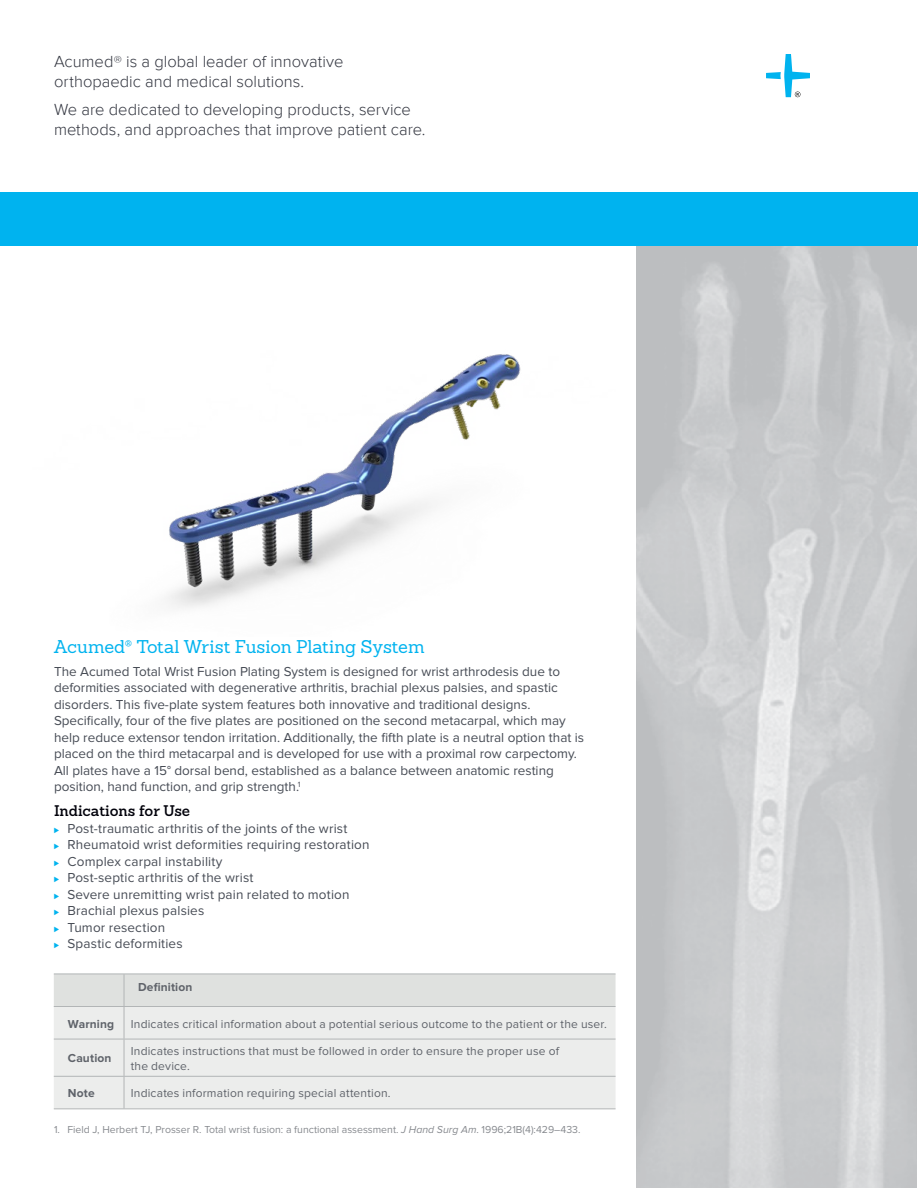
<style>
.page{position:relative;width:918px;height:1188px;background:#fff}
.page>*{position:absolute;margin:0;border:0;box-sizing:border-box;transform-origin:0 0}
.t1{font:18px "Sanchez Slab";letter-spacing:.005em;color:#00b3ef}
.t2{font:300 16.5px/19.5px "Proxima Nova";color:#343741}
.t3{font:600 15px "Sanchez Slab";color:#00000a}
.t4{font:13.5px/16.5px "Proxima Nova";color:#474c55}
.t5{font:12px/14.2px "Proxima Nova";letter-spacing:.015em;color:#5f636a}
.t6{font:700 12px "Proxima Nova";letter-spacing:.01em;color:#5f636a}
.t7{font:10.5px "Proxima Nova";color:#878a8f}
.s1{font-size:9px;color:#00b3ef}
.s2{font-style:italic}
</style>
<div class="page">
<svg style="left:766px;top:54px;width:44px;height:43px"></svg>
<img style="left:166px;top:354px;width:355px;height:254px">
<div style="left:0;top:192px;width:918px;height:54px;background:#00b3ef"></div>
<div style="left:54px;top:975px;width:562px;height:31px;background:#dfe1df"></div>
<div style="left:54px;top:1007px;width:562px;height:101px;background:#ecedec"></div>
<hr style="left:124px;top:1007px;width:1px;height:32px;background:#b2b5b6">
<hr style="left:54px;top:1039px;width:70px;height:1px;background:#b2b5b6">
<hr style="left:124px;top:1039px;width:492px;height:1px;background:#b2b5b6">
<hr style="left:124px;top:1039px;width:1px;height:37px;background:#b2b5b6">
<hr style="left:54px;top:1076px;width:70px;height:1px;background:#b2b5b6">
<hr style="left:124px;top:1076px;width:492px;height:1px;background:#b2b5b6">
<hr style="left:124px;top:1077px;width:1px;height:31px;background:#b2b5b6">
<hr style="left:54px;top:1108px;width:70px;height:1px;background:#b2b5b6">
<hr style="left:124px;top:1108px;width:492px;height:1px;background:#b2b5b6">
<hr style="left:54px;top:974px;width:70px;height:1px;background:#b2b5b6">
<hr style="left:124px;top:974px;width:492px;height:1px;background:#b2b5b6">
<hr style="left:124px;top:974px;width:1px;height:32px;background:#b2b5b6">
<hr style="left:54px;top:1006px;width:70px;height:1px;background:#b2b5b6">
<hr style="left:124px;top:1006px;width:492px;height:1px;background:#b2b5b6">
<p class="t2" style="left:54px;top:52px;width:291px">Acumed® is a global leader of innovative orthopaedic and medical solutions.</p>
<p class="t2" style="left:54px;top:100px;width:373px">We are dedicated to developing products, service methods, and approaches that improve patient care.</p>
<h1 class="t1" style="left:54px;top:635px;width:372px">Acumed<sup>®</sup> Total Wrist Fusion Plating System</h1>
<p class="t4" style="left:54px;top:663px;width:532px">The Acumed Total Wrist Fusion Plating System is designed for wrist arthrodesis due to deformities associated with degenerative arthritis, brachial plexus palsies, and spastic disorders. This five-plate system features both innovative and traditional designs.<br>Specifically, four of the five plates are positioned on the second metacarpal, which may help reduce extensor tendon irritation. Additionally, the fifth plate is a neutral option that is placed on the third metacarpal and is developed for use with a proximal row carpectomy.<br>All plates have a 15° dorsal bend, established as a balance between anatomic resting position, hand function, and grip strength.<sup>1</sup></p>
<p class="t3" style="left:54px;top:801px;width:138px">Indications for Use</p>
<p class="t4" style="left:54px;top:820px;width:317px"><span class="s1">⊲</span> Post-traumatic arthritis of the joints of the wrist<br><span class="s1">⊲</span> Rheumatoid wrist deformities requiring restoration <span class="s1">⊲</span> Complex carpal instability<br><span class="s1">⊲</span> Post-septic arthritis of the wrist<br><span class="s1">⊲</span> Severe unremitting wrist pain related to motion<br><span class="s1">⊲</span> Brachial plexus palsies<br><span class="s1">⊲</span> Tumor resection<br><span class="s1">⊲</span> Spastic deformities</p>
<p class="t6" style="left:138px;top:980px;width:56px">Definition</p>
<p class="t6" style="left:68px;top:1017px;width:48px">Warning</p>
<p class="t5" style="left:131px;top:1017px;width:478px">Indicates critical information about a potential serious outcome to the patient or the user.</p>
<p class="t6" style="left:68px;top:1052px;width:45px">Caution</p>
<p class="t5" style="left:131px;top:1044px;width:430px">Indicates instructions that must be followed in order to ensure the proper use of the device.</p>
<p class="t6" style="left:68px;top:1086px;width:28px">Note</p>
<p class="t5" style="left:131px;top:1086px;width:261px">Indicates information requiring special attention.</p>
<p class="t7" style="left:54px;top:1124px;width:528px">1. Field J, Herbert TJ, Prosser R. Total wrist fusion: a functional assessment. <span class="s2">J Hand Surg Am</span>. 1996;21B(4):429–433.</p>
</div>
